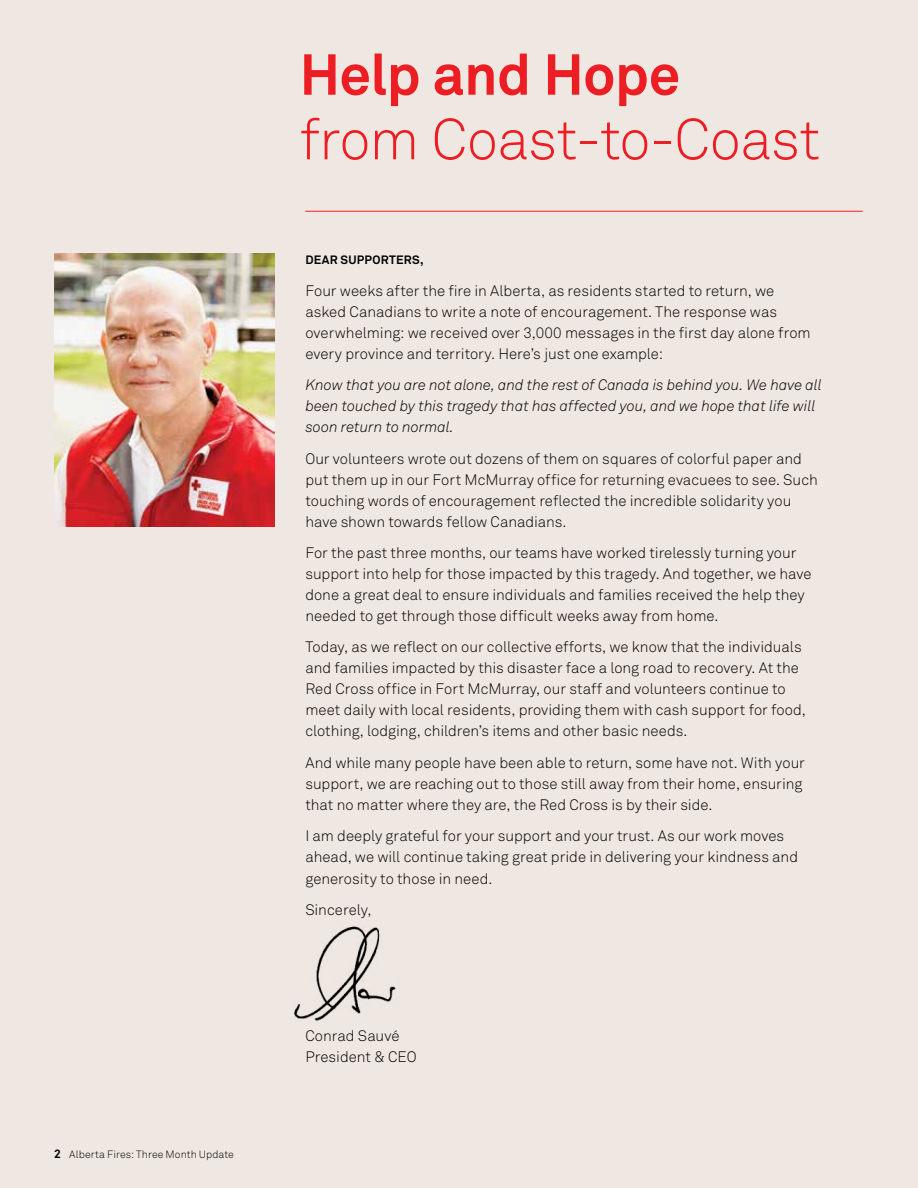
<style>
.page{position:relative;width:918px;height:1188px;background:#efe7e1}
.page>*{position:absolute;margin:0;border:0;box-sizing:border-box;transform-origin:0 0}
.t1{font:300 57px "Akkurat Std";letter-spacing:-.015em;color:#ed1d24}
.t2{font:700 57px "Akkurat Std";letter-spacing:-.015em;color:#ed1d24}
.t3{font:300 15px/21px "Akkurat Std";color:#000}
.t4{font:italic 300 15px/21px "Akkurat Std";color:#000}
.t5{font:700 12px "Akkurat Std";letter-spacing:.025em;color:#000}
.t6{font:300 10.5px "Akkurat Std";letter-spacing:.005em;color:#000}
.s1{font-weight:700;font-size:12px}
</style>
<div class="page">
<hr style="left:305px;top:211px;width:558px;height:1px;background:#ed1d24">
<img style="left:294px;top:926px;width:102px;height:95px">
<img style="left:54px;top:254px;width:220px;height:273px">
<p class="t6" style="left:54px;top:1148px;width:181px"><span class="s1">2</span> Alberta Fires: Three Month Update</p>
<h1 class="t2" style="left:300px;top:40px;width:382px">Help and Hope</h1>
<h1 class="t1" style="left:300px;top:105px;width:522px">from Coast-to-Coast</h1>
<p class="t5" style="left:305px;top:252px;width:120px">DEAR SUPPORTERS,</p>
<p class="t3" style="left:305px;top:280px;width:507px">Four weeks after the fire in Alberta, as residents started to return, we asked Canadians to write a note of encouragement. The response was overwhelming: we received over 3,000 messages in the first day alone from every province and territory. Here’s just one example:</p>
<p class="t4" style="left:305px;top:374px;width:518px">Know that you are not alone, and the rest of Canada is behind you. We have all been touched by this tragedy that has affected you, and we hope that life will soon return to normal.</p>
<p class="t3" style="left:305px;top:448px;width:514px">Our volunteers wrote out dozens of them on squares of colorful paper and put them up in our Fort McMurray office for returning evacuees to see. Such touching words of encouragement reflected the incredible solidarity you have shown towards fellow Canadians.</p>
<p class="t3" style="left:305px;top:542px;width:508px">For the past three months, our teams have worked tirelessly turning your support into help for those impacted by this tragedy. And together, we have done a great deal to ensure individuals and families received the help they needed to get through those difficult weeks away from home.</p>
<p class="t3" style="left:305px;top:637px;width:502px">Today, as we reflect on our collective efforts, we know that the individuals and families impacted by this disaster face a long road to recovery. At the Red Cross office in Fort McMurray, our staff and volunteers continue to meet daily with local residents, providing them with cash support for food, clothing, lodging, children’s items and other basic needs.</p>
<p class="t3" style="left:305px;top:752px;width:501px">And while many people have been able to return, some have not. With your support, we are reaching out to those still away from their home, ensuring that no matter where they are, the Red Cross is by their side.</p>
<p class="t3" style="left:305px;top:826px;width:494px">I am deeply grateful for your support and your trust. As our work moves ahead, we will continue taking great pride in delivering your kindness and generosity to those in need.</p>
<p class="t3" style="left:305px;top:899px;width:67px">Sincerely,</p>
<p class="t3" style="left:305px;top:1025px;width:113px">Conrad Sauvé<br>President &amp; CEO</p>
</div>
